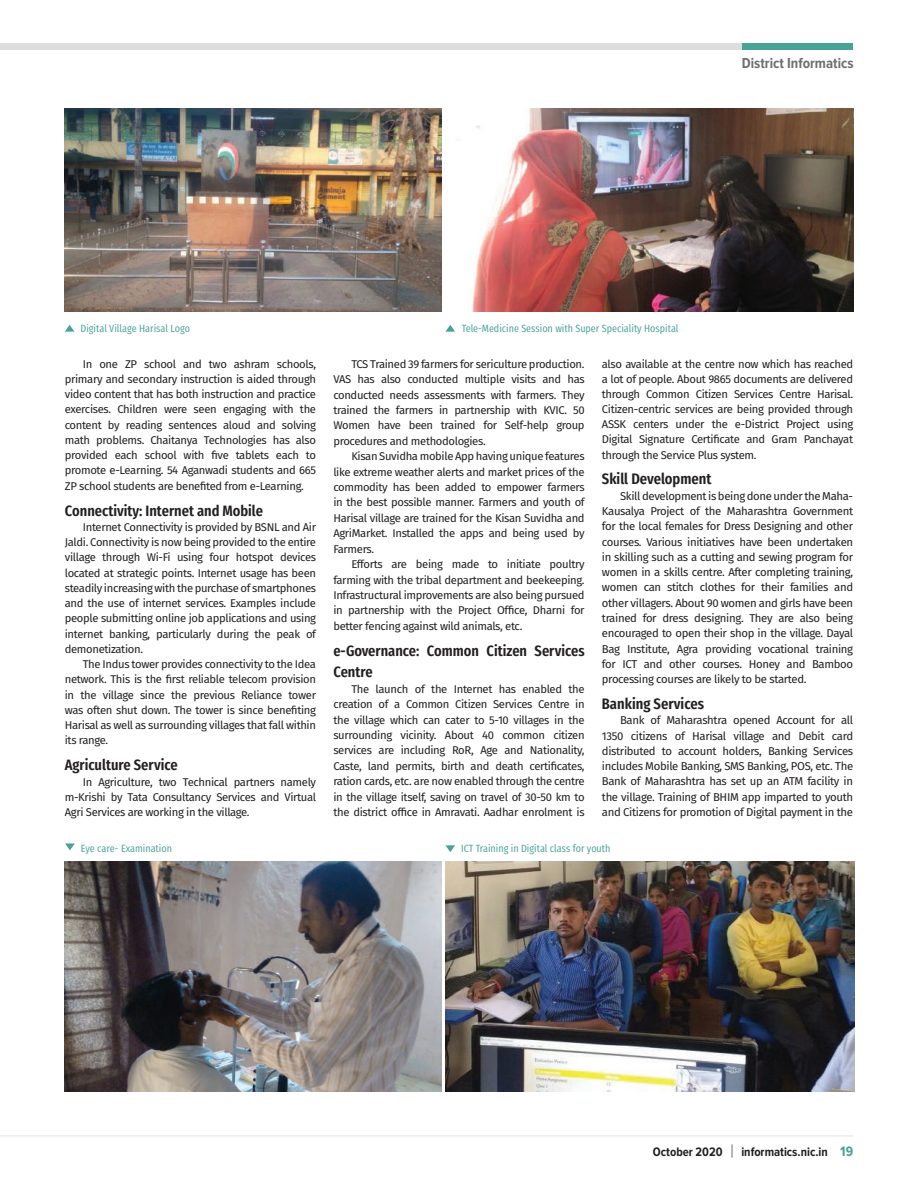
<style>
.page{position:relative;width:918px;height:1188px;background:#fff}
.page>*{position:absolute;margin:0;border:0;box-sizing:border-box;transform-origin:0 0}
.t1{font:600 15.15px "Fira Sans Condensed";color:#231f20}
.t2{font:600 15px/21.5px "Fira Sans Condensed";color:#231f20}
.t3{font:700 15px "Proxima Nova Cond";color:#6d6f72}
.t4{font:700 12.75px "Proxima Nova Cond";color:#231f20}
.t5{font:11.4px/15.3px "Fira Sans";letter-spacing:-.03em;color:#231f20;text-align:justify}
.t6{font:11.25px/15.5px "Fira Sans";letter-spacing:-.03em;color:#231f20;text-align:justify}
.t7{font:10.5px "Fira Sans Condensed";color:#48a296}
.s1{font-size:14.25px;color:#48a296}
</style>
<div class="page">
<hr style="left:0;top:1136px;width:853px;height:1px;background:#e2e3e3">
<svg style="left:732px;top:1144px;width:1px;height:14px"></svg>
<div style="left:0;top:43px;width:762px;height:6px;background:#dedddd"></div>
<div style="left:743px;top:43px;width:110px;height:6px;background:#48a296"></div>
<img style="left:65px;top:108px;width:377px;height:203px">
<img style="left:65px;top:862px;width:377px;height:229px">
<img style="left:472px;top:108px;width:382px;height:203px">
<img style="left:446px;top:862px;width:408px;height:229px">
<svg style="left:65px;top:843px;width:10px;height:7px"></svg>
<svg style="left:65px;top:325px;width:9px;height:7px"></svg>
<svg style="left:446px;top:845px;width:9px;height:7px"></svg>
<svg style="left:446px;top:325px;width:9px;height:7px"></svg>
<h2 class="t3" style="left:742px;top:54px;width:113px">District Informatics</h2>
<p class="t7" style="left:80px;top:318px;width:111px">Digital Village Harisal Logo</p>
<p class="t7" style="left:462px;top:318px;width:218px">Tele-Medicine Session with Super Speciality Hospital</p>
<p class="t6" style="left:65px;top:356px;width:253px;text-indent:18px">In one ZP school and two ashram schools, primary and secondary instruction is aided through video content that has both instruction and practice exercises. Children were seen engaging with the content by reading sentences aloud and solving math problems. Chaitanya Technologies has also provided each school with five tablets each to promote e-Learning. 54 Aganwadi students and 665<br>ZP school students are benefited from e-Learning.</p>
<h2 class="t2" style="left:65px;top:498px;width:200px">Connectivity: Internet and Mobile</h2>
<p class="t6" style="left:65px;top:519px;width:253px;text-indent:18px">Internet Connectivity is provided by BSNL and Air Jaldi. Connectivity is now being provided to the entire village through Wi-Fi using four hotspot devices located at strategic points. Internet usage has been steadily increasing with the purchase of smartphones and the use of internet services. Examples include people submitting online job applications and using internet banking, particularly during the peak of demonetization.</p>
<p class="t6" style="left:65px;top:656px;width:253px;text-indent:18px">The Indus tower provides connectivity to the Idea network. This is the first reliable telecom provision in the village since the previous Reliance tower was often shut down. The tower is since benefiting Harisal as well as surrounding villages that fall within its range.</p>
<h2 class="t2" style="left:65px;top:753px;width:114px">Agriculture Service</h2>
<p class="t6" style="left:65px;top:774px;width:253px;text-indent:18px">In Agriculture, two Technical partners namely m-Krishi by Tata Consultancy Services and Virtual Agri Services are working in the village.</p>
<p class="t6" style="left:333px;top:356px;width:253px;text-indent:18px">TCS Trained 39 farmers for sericulture production.<br>VAS has also conducted multiple visits and has conducted needs assessments with farmers. They trained the farmers in partnership with KVIC. 50<br>Women have been trained for Self-help group procedures and methodologies.</p>
<p class="t6" style="left:333px;top:448px;width:253px;text-indent:18px">Kisan Suvidha mobile App having unique features like extreme weather alerts and market prices of the commodity has been added to empower farmers in the best possible manner. Farmers and youth of Harisal village are trained for the Kisan Suvidha and AgriMarket. Installed the apps and being used by Farmers.</p>
<p class="t6" style="left:333px;top:556px;width:253px;text-indent:18px">Efforts are being made to initiate poultry farming with the tribal department and beekeeping.<br>Infrastructural improvements are also being pursued in partnership with the Project Office, Dharni for better fencing against wild animals, etc.</p>
<h2 class="t2" style="left:333px;top:638px;width:253px">e-Governance: Common Citizen Services<br>Centre</h2>
<p class="t6" style="left:333px;top:681px;width:253px;text-indent:18px">The launch of the Internet has enabled the creation of a Common Citizen Services Centre in the village which can cater to 5-10 villages in the surrounding vicinity. About 40 common citizen services are including RoR, Age and Nationality, Caste, land permits, birth and death certificates, ration cards, etc. are now enabled through the centre in the village itself, saving on travel of 30-50 km to the district office in Amravati. Aadhar enrolment is</p>
<p class="t6" style="left:602px;top:356px;width:253px">also available at the centre now which has reached a lot of people. About 9865 documents are delivered through Common Citizen Services Centre Harisal.<br>Citizen-centric services are being provided through ASSK centers under the e-District Project using Digital Signature Certificate and Gram Panchayat through the Service Plus system.</p>
<h1 class="t1" style="left:602px;top:465px;width:111px">Skill Development</h1>
<p class="t5" style="left:602px;top:488px;width:253px;text-indent:18px">Skill development is being done under the Maha-Kausalya Project of the Maharashtra Government for the local females for Dress Designing and other courses. Various initiatives have been undertaken in skilling such as a cutting and sewing program for women in a skills centre. After completing training, women can stitch clothes for their families and other villagers. About 90 women and girls have been trained for dress designing. They are also being encouraged to open their shop in the village. Dayal Bag Institute, Agra providing vocational training for ICT and other courses. Honey and Bamboo processing courses are likely to be started.</p>
<h1 class="t1" style="left:602px;top:690px;width:104px">Banking Services</h1>
<p class="t5" style="left:602px;top:712px;width:253px;text-indent:18px">Bank of Maharashtra opened Account for all 1350 citizens of Harisal village and Debit card distributed to account holders, Banking Services includes Mobile Banking, SMS Banking, POS, etc. The Bank of Maharashtra has set up an ATM facility in the village. Training of BHIM app imparted to youth and Citizens for promotion of Digital payment in the</p>
<p class="t7" style="left:81px;top:839px;width:93px">Eye care- Examination</p>
<p class="t7" style="left:461px;top:839px;width:151px">ICT Training in Digital class for youth</p>
<p class="t4" style="left:653px;top:1144px;width:71px">October 2020</p>
<p class="t4" style="left:741px;top:1144px;width:113px">informatics.nic.in <span class="s1">19</span></p>
</div>
